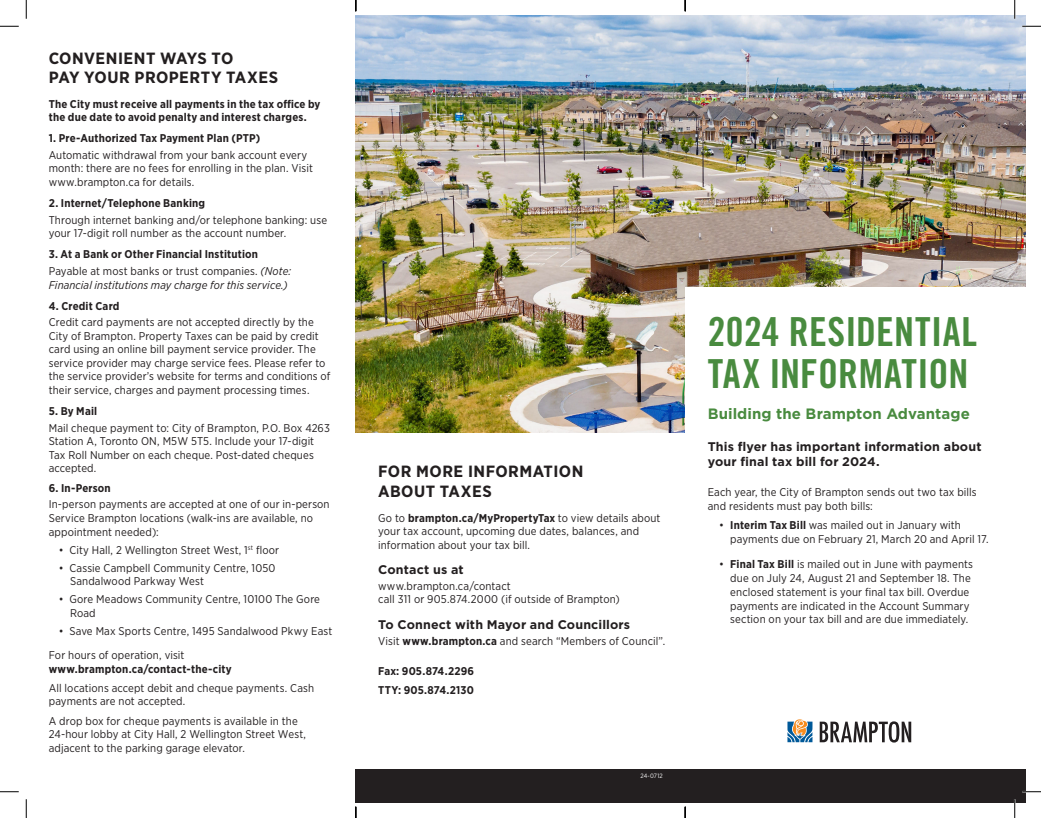
<style>
.page{position:relative;width:1041px;height:818px;background:#fff}
.page>*{position:absolute;margin:0;border:0;box-sizing:border-box;transform-origin:0 0}
.t1{font:40px "Trade Gothic Bold Cond Twenty";letter-spacing:.01em;color:#498b3f}
.Subheaders{font:700 16.25px/19.5px "Gotham Narrow";letter-spacing:.025em;color:#231f20;scale:1.05 1}
.t2{font:700 15px "Gotham";letter-spacing:.005em;color:#498b3f}
.Subheaders_2{font:700 12.5px/15px "Gotham";letter-spacing:.01em;color:#231f20}
.Main_text{font:11.25px/13.5px "Gotham Narrow";letter-spacing:.01em;color:#231f20}
.t3{font:700 11.25px/13.1px "Gotham Narrow";letter-spacing:.015em;color:#231f20}
.t4{font:italic 11.25px/13.5px "Gotham Narrow";letter-spacing:.005em;color:#231f20}
.t5{font:6.25px "Gotham Narrow";letter-spacing:.01em;color:#fff}
.s1{font-style:normal}
.s2{font-weight:400}
.s3{font-weight:700}
</style>
<div class="page">
<img style="left:356px;top:15px;width:670px;height:417px">
<div style="left:685px;top:287px;width:341px;height:193px;background:#fff"></div>
<svg style="left:819px;top:721px;width:92px;height:21px"></svg>
<svg style="left:787px;top:719px;width:25px;height:23px"></svg>
<div style="left:356px;top:769px;width:670px;height:33px;background:#231f20"></div>
<svg style="left:0;top:25px;width:19px;height:2px"></svg>
<svg style="left:1022px;top:25px;width:19px;height:2px"></svg>
<svg style="left:0;top:791px;width:19px;height:1px"></svg>
<svg style="left:1022px;top:790px;width:19px;height:2px"></svg>
<svg style="left:25px;top:0;width:2px;height:19px"></svg>
<svg style="left:25px;top:799px;width:2px;height:19px"></svg>
<svg style="left:1014px;top:0;width:1px;height:19px"></svg>
<svg style="left:1014px;top:799px;width:1px;height:19px"></svg>
<svg style="left:355px;top:806px;width:1px;height:12px"></svg>
<svg style="left:684px;top:0;width:2px;height:11px"></svg>
<svg style="left:684px;top:806px;width:2px;height:12px"></svg>
<p class="Subheaders" style="left:49px;top:48px;width:220px">CONVENIENT WAYS TO<br>PAY YOUR PROPERTY TAXES</p>
<p class="t3" style="left:49px;top:97px;width:273px">The City must receive all payments in the tax office by the due date to avoid penalty and interest charges.</p>
<p class="t3" style="left:49px;top:131px;width:213px">1. Pre-Authorized Tax Payment Plan (PTP)</p>
<p class="Main_text" style="left:49px;top:148px;width:266px">Automatic withdrawal from your bank account every month: there are no fees for enrolling in the plan. Visit www.brampton.ca for details.</p>
<p class="t3" style="left:49px;top:196px;width:158px">2. Internet/Telephone Banking</p>
<p class="Main_text" style="left:49px;top:213px;width:280px">Through internet banking and/or telephone banking: use your 17-digit roll number as the account number.</p>
<p class="t3" style="left:49px;top:248px;width:211px">3. At a Bank or Other Financial Institution</p>
<p class="t4" style="left:49px;top:264px;width:244px"><span class="s1">Payable at most banks or trust companies.</span> (Note:<br>Financial institutions may charge for this service.)</p>
<p class="t3" style="left:49px;top:299px;width:72px">4. Credit Card</p>
<p class="Main_text" style="left:49px;top:315px;width:283px">Credit card payments are not accepted directly by the City of Brampton. Property Taxes can be paid by credit card using an online bill payment service provider. The service provider may charge service fees. Please refer to the service provider’s website for terms and conditions of their service, charges and payment processing times.</p>
<p class="t3" style="left:49px;top:404px;width:50px">5. By Mail</p>
<p class="Main_text" style="left:49px;top:421px;width:283px">Mail cheque payment to: City of Brampton, P.O. Box 4263<br>Station A, Toronto ON, M5W 5T5. Include your 17-digit Tax Roll Number on each cheque. Post-dated cheques accepted.</p>
<p class="t3" style="left:49px;top:481px;width:64px">6. In-Person</p>
<p class="Main_text" style="left:49px;top:497px;width:282px">In-person payments are accepted at one of our in-person<br>Service Brampton locations (walk-ins are available, no appointment needed):</p>
<p class="Main_text" style="left:59px;top:542px;width:222px">• City Hall, 2 Wellington Street West, 1<sup>st</sup> floor</p>
<p class="Main_text" style="left:70px;top:560px;width:207px;text-indent:-11px">• Cassie Campbell Community Centre, 1050<br>Sandalwood Parkway West</p>
<p class="Main_text" style="left:70px;top:592px;width:251px;text-indent:-11px">• Gore Meadows Community Centre, 10100 The Gore<br>Road</p>
<p class="Main_text" style="left:59px;top:623px;width:275px">• Save Max Sports Centre, 1495 Sandalwood Pkwy East</p>
<p class="t3" style="left:49px;top:648px;width:184px;line-height:13.5px"><span class="s2">For hours of operation, visit </span>www.brampton.ca/contact-the-city</p>
<p class="Main_text" style="left:49px;top:681px;width:267px">All locations accept debit and cheque payments. Cash payments are not accepted.</p>
<p class="Main_text" style="left:49px;top:713px;width:259px">A drop box for cheque payments is available in the<br>24-hour lobby at City Hall, 2 Wellington Street West, adjacent to the parking garage elevator.</p>
<p class="Subheaders" style="left:378px;top:461px;width:197px">FOR MORE INFORMATION<br>ABOUT TAXES</p>
<p class="Main_text" style="left:378px;top:510px;width:284px">Go to <span class="s3">brampton.ca/MyPropertyTax</span> to view details about your tax account, upcoming due dates, balances, and information about your tax bill.</p>
<p class="Subheaders_2" style="left:378px;top:561px;width:87px">Contact us at</p>
<p class="Main_text" style="left:378px;top:579px;width:134px">www.brampton.ca/contact</p>
<p class="Main_text" style="left:378px;top:592px;width:243px">call 311 or 905.874.2000 (if outside of Brampton)</p>
<p class="Subheaders_2" style="left:378px;top:616px;width:253px">To Connect with Mayor and Councillors</p>
<p class="Main_text" style="left:378px;top:634px;width:288px">Visit <span class="s3">www.brampton.ca</span> and search “Members of Council”.</p>
<p class="t3" style="left:378px;top:664px;width:97px">Fax: 905.874.2296</p>
<p class="t3" style="left:378px;top:683px;width:97px">TTY: 905.874.2130</p>
<p class="t5" style="left:640px;top:771px;width:24px">24-0712</p>
<p class="t1" style="left:708px;top:307px;width:271px">2024 RESIDENTIAL</p>
<p class="t1" style="left:708px;top:349px;width:262px">TAX INFORMATION</p>
<p class="t2" style="left:708px;top:403px;width:264px">Building the Brampton Advantage</p>
<p class="Subheaders_2" style="left:708px;top:438px;width:275px">This flyer has important information about your final tax bill for 2024.</p>
<p class="Main_text" style="left:708px;top:485px;width:270px">Each year, the City of Brampton sends out two tax bills and residents must pay both bills:</p>
<p class="Main_text" style="left:730px;top:518px;width:260px;text-indent:-11px">• <span class="s3">Interim Tax Bill</span> was mailed out in January with payments due on February 21, March 20 and April 17.</p>
<p class="Main_text" style="left:730px;top:557px;width:244px;text-indent:-11px">• <span class="s3">Final Tax Bill</span> is mailed out in June with payments due on July 24, August 21 and September 18. The enclosed statement is your final tax bill. Overdue payments are indicated in the Account Summary section on your tax bill and are due immediately.</p>
</div>
